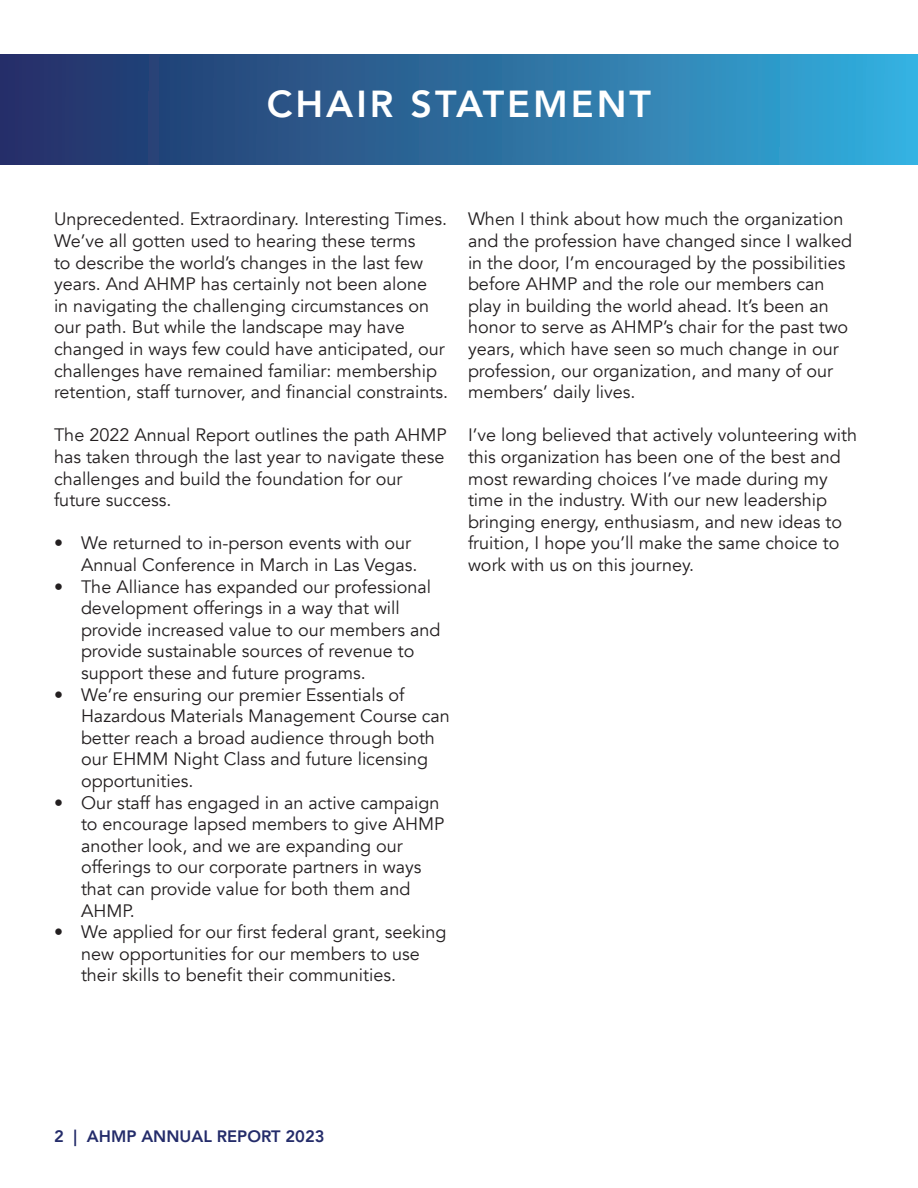
<style>
.page{position:relative;width:918px;height:1188px;background:#fff}
.page>*{position:absolute;margin:0;border:0;box-sizing:border-box;transform-origin:0 0}
.t1{font:800 37.5px "Avenir";letter-spacing:.08em;color:#fff}
.t2{font:18px/21.6px "Avenir";color:#231f20}
.t3{font:800 16.5px "Avenir";color:#242c6a}
</style>
<div class="page">
<div style="left:0;top:54px;width:918px;height:110px;background:linear-gradient(to right,#232b62,#35aeda)"></div>
<p class="t1" style="left:267px;top:75px;width:386px">CHAIR STATEMENT</p>
<p class="t2" style="left:54px;top:209px;width:396px">Unprecedented. Extraordinary. Interesting Times.<br>We’ve all gotten used to hearing these terms<br>to describe the world’s changes in the last few years. And AHMP has certainly not been alone<br>in navigating the challenging circumstances on our path. But while the landscape may have changed in ways few could have anticipated, our challenges have remained familiar: membership retention, staff turnover, and financial constraints.</p>
<p class="t2" style="left:54px;top:425px;width:394px">The 2022 Annual Report outlines the path AHMP has taken through the last year to navigate these challenges and build the foundation for our future success.</p>
<p class="t2" style="left:81px;top:533px;width:338px;text-indent:-27px">• We returned to in-person events with our<br>Annual Conference in March in Las Vegas.</p>
<p class="t2" style="left:81px;top:576px;width:361px;text-indent:-27px">• The Alliance has expanded our professional development offerings in a way that will provide increased value to our members and provide sustainable sources of revenue to support these and future programs.</p>
<p class="t2" style="left:81px;top:684px;width:370px;text-indent:-27px">• We’re ensuring our premier Essentials of Hazardous Materials Management Course can better reach a broad audience through both our EHMM Night Class and future licensing opportunities.</p>
<p class="t2" style="left:81px;top:792px;width:365px;text-indent:-27px">• Our staff has engaged in an active campaign to encourage lapsed members to give AHMP another look, and we are expanding our offerings to our corporate partners in ways that can provide value for both them and AHMP.</p>
<p class="t2" style="left:81px;top:921px;width:367px;text-indent:-27px">• We applied for our first federal grant, seeking new opportunities for our members to use their skills to benefit their communities.</p>
<p class="t2" style="left:468px;top:209px;width:386px">When I think about how much the organization and the profession have changed since I walked in the door, I’m encouraged by the possibilities before AHMP and the role our members can play in building the world ahead. It’s been an honor to serve as AHMP’s chair for the past two years, which have seen so much change in our profession, our organization, and many of our members’ daily lives.</p>
<p class="t2" style="left:468px;top:425px;width:391px">I’ve long believed that actively volunteering with this organization has been one of the best and most rewarding choices I’ve made during my time in the industry. With our new leadership bringing energy, enthusiasm, and new ideas to fruition, I hope you’ll make the same choice to work with us on this journey.</p>
<p class="t3" style="left:54px;top:1123px;width:272px">2 | AHMP ANNUAL REPORT 2023</p>
</div>
